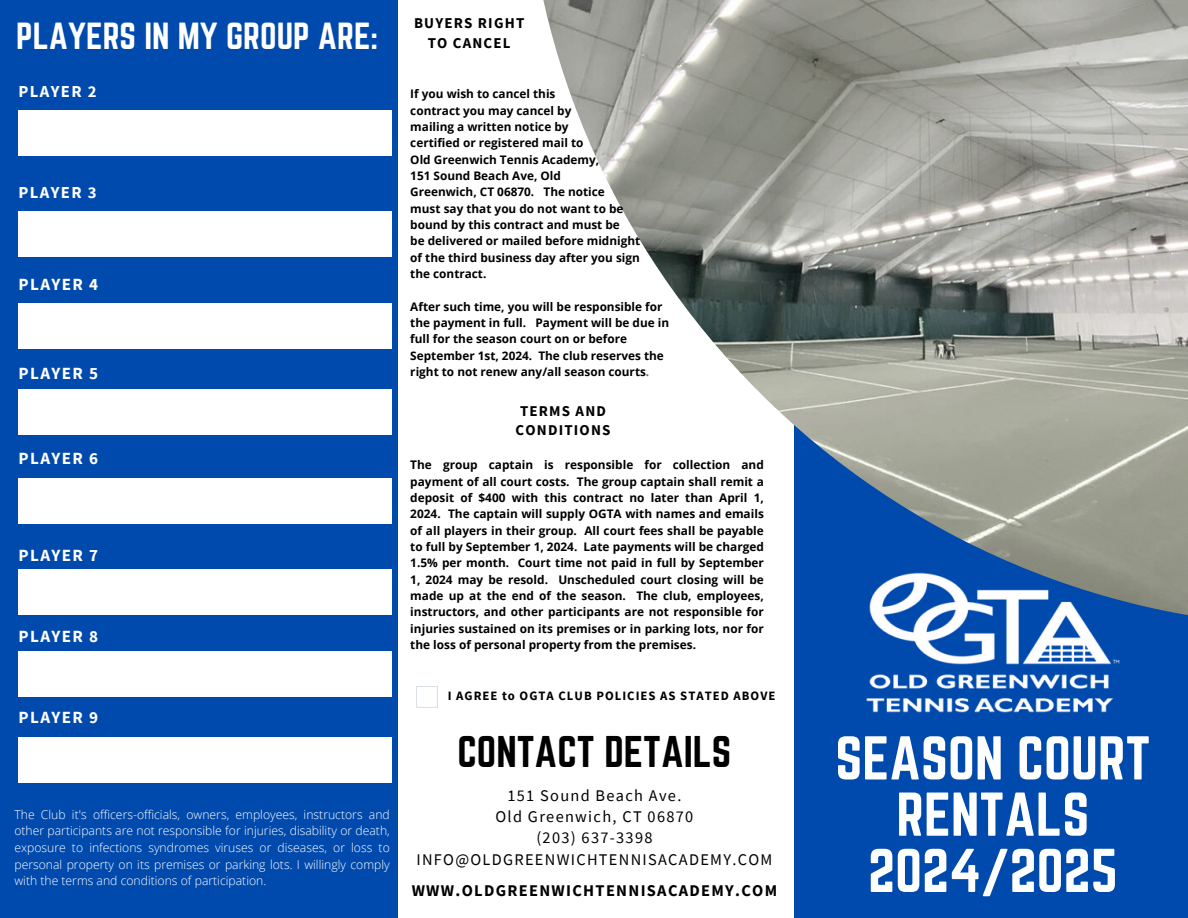
<style>
.page{position:relative;width:1188px;height:918px;background:#004aad}
.page>*{position:absolute;margin:0;border:0;box-sizing:border-box;transform-origin:0 0}
.t1{font:54px/56.2px "Norwester";color:#fff;text-align:center}
.t2{font:38.85px "Norwester";color:#000}
.t3{font:33px "Norwester";color:#fff}
.t4{font:700 17.1px "Source Sans Pro";letter-spacing:.08em;color:#fff}
.t5{font:700 16.8px "Source Sans Pro";letter-spacing:.08em;color:#fff}
.t6{font:16.35px/21.3px "Source Sans Pro";letter-spacing:.08em;color:#000;text-align:center}
.t7{font:700 16.35px "Source Sans Pro";letter-spacing:.08em;color:#000}
.t8{font:700 15px/19.2px "Source Sans Pro";letter-spacing:.08em;color:#000;text-align:center}
.t9{font:700 12.75px "Source Sans Pro";letter-spacing:.08em;color:#000}
.t10{font:300 12.15px/16.6px "Open Sans";color:#fff;text-align:justify}
.t11{font:700 11.85px/16.4px "Open Sans";color:#000;text-align:justify}
.s1{color:#5b7758}
</style>
<div class="page">
<div style="left:398px;top:0;width:396px;height:918px;background:#fff"></div>
<img style="left:543px;top:0;width:645px;height:615px">
<img style="left:863px;top:566px;width:257px;height:147px">
<svg style="left:416px;top:686px;width:22px;height:22px"></svg>
<div style="left:19px;top:111px;width:373px;height:45px;background:#fff"></div>
<div style="left:19px;top:211px;width:373px;height:45px;background:#fff"></div>
<div style="left:19px;top:303px;width:373px;height:45px;background:#fff"></div>
<div style="left:19px;top:479px;width:373px;height:45px;background:#fff"></div>
<div style="left:19px;top:737px;width:373px;height:45px;background:#fff"></div>
<div style="left:19px;top:651px;width:373px;height:45px;background:#fff"></div>
<div style="left:19px;top:570px;width:373px;height:45px;background:#fff"></div>
<div style="left:19px;top:390px;width:373px;height:45px;background:#fff"></div>
<h4 class="t3" style="left:16px;top:16px;width:363px">PLAYERS IN MY GROUP ARE:</h4>
<p class="t8" style="left:414px;top:13px;width:112px">BUYERS RIGHT<br>TO CANCEL</p>
<p class="t5" style="left:19px;top:80px;width:79px">PLAYER 2</p>
<p class="t11" style="left:410px;top:86px;width:147px">If you wish to cancel this</p>
<p class="t11" style="left:410px;top:102px;width:163px">contract you may cancel by</p>
<p class="t11" style="left:410px;top:118px;width:160px">mailing a written notice by</p>
<p class="t11" style="left:410px;top:135px;width:175px">certified or registered mail to</p>
<p class="t11" style="left:410px;top:151px;width:190px">Old Greenwich Tennis Academy,</p>
<p class="t11" style="left:410px;top:167px;width:152px">151 Sound Beach Ave, Old</p>
<p class="t11" style="left:410px;top:184px;width:196px">Greenwich, CT 06870. The notice</p>
<p class="t11" style="left:410px;top:200px;width:215px">must say that you do not want to be</p>
<p class="t11" style="left:410px;top:216px;width:211px">bound by this contract and must be</p>
<p class="t11" style="left:410px;top:232px;width:231px">be delivered or mailed before midnight</p>
<h6 class="t11" style="left:410px;top:249px;width:231px">of the third business day after you sign</h6>
<p class="t11" style="left:410px;top:265px;width:78px">the contract.</p>
<p class="t11" style="left:410px;top:298px;width:254px">After such time, you will be responsible for</p>
<h2 class="t11" style="left:410px;top:314px;width:260px">the payment in full. Payment will be due in</h2>
<h5 class="t11" style="left:410px;top:330px;width:218px">full for the season court on or before</h5>
<h4 class="t11" style="left:410px;top:347px;width:255px">September 1st, 2024. The club reserves the</h4>
<p class="t11" style="left:410px;top:363px;width:241px">right to not renew any/all season courts<span class="s1">.</span></p>
<h3 class="t8" style="left:516px;top:401px;width:96px;text-align:left">TERMS AND<br>CONDITIONS</h3>
<h4 class="t11" style="left:410px;top:456px;width:355px">The group captain is responsible for collection and payment of all court costs. The group captain shall remit a deposit of $400 with this contract no later than April 1, 2024. The captain will supply OGTA with names and emails of all players in their group. All court fees shall be payable to full by September 1, 2024. Late payments will be charged 1.5% per month. Court time not paid in full by September 1, 2024 may be resold. Unscheduled court closing will be made up at the end of the season. The club, employees, instructors, and other participants are not responsible for injuries sustained on its premises or in parking lots, nor for the loss of personal property from the premises.</h4>
<h4 class="t9" style="left:448px;top:687px;width:329px">I AGREE to OGTA CLUB POLICIES AS STATED ABOVE</h4>
<p class="t5" style="left:19px;top:181px;width:79px">PLAYER 3</p>
<h4 class="t4" style="left:19px;top:274px;width:81px">PLAYER 4</h4>
<p class="t4" style="left:19px;top:362px;width:81px">PLAYER 5</p>
<h4 class="t4" style="left:19px;top:447px;width:81px">PLAYER 6</h4>
<p class="t4" style="left:19px;top:544px;width:81px">PLAYER 7</p>
<h4 class="t4" style="left:19px;top:626px;width:81px">PLAYER 8</h4>
<p class="t4" style="left:19px;top:706px;width:81px">PLAYER 9</p>
<p class="t10" style="left:14px;top:806px;width:377px">The Club it's officers-officials, owners, employees, instructors and other participants are not responsible for injuries, disability or death, exposure to infections syndromes viruses or diseases, or loss to personal property on its premises or parking lots. I willingly comply with the terms and conditions of participation.</p>
<p class="t2" style="left:458px;top:728px;width:275px">CONTACT DETAILS</p>
<p class="t6" style="left:416px;top:784px;width:358px">151 Sound Beach Ave.<br>Old Greenwich, CT 06870<br>(203) 637-3398<br>INFO@OLDGREENWICHTENNISACADEMY.COM</p>
<p class="t7" style="left:412px;top:880px;width:367px">WWW.OLDGREENWICHTENNISACADEMY.COM</p>
<p class="t1" style="left:835px;top:730px;width:317px">SEASON COURT<br>RENTALS<br>2024/2025</p>
</div>
